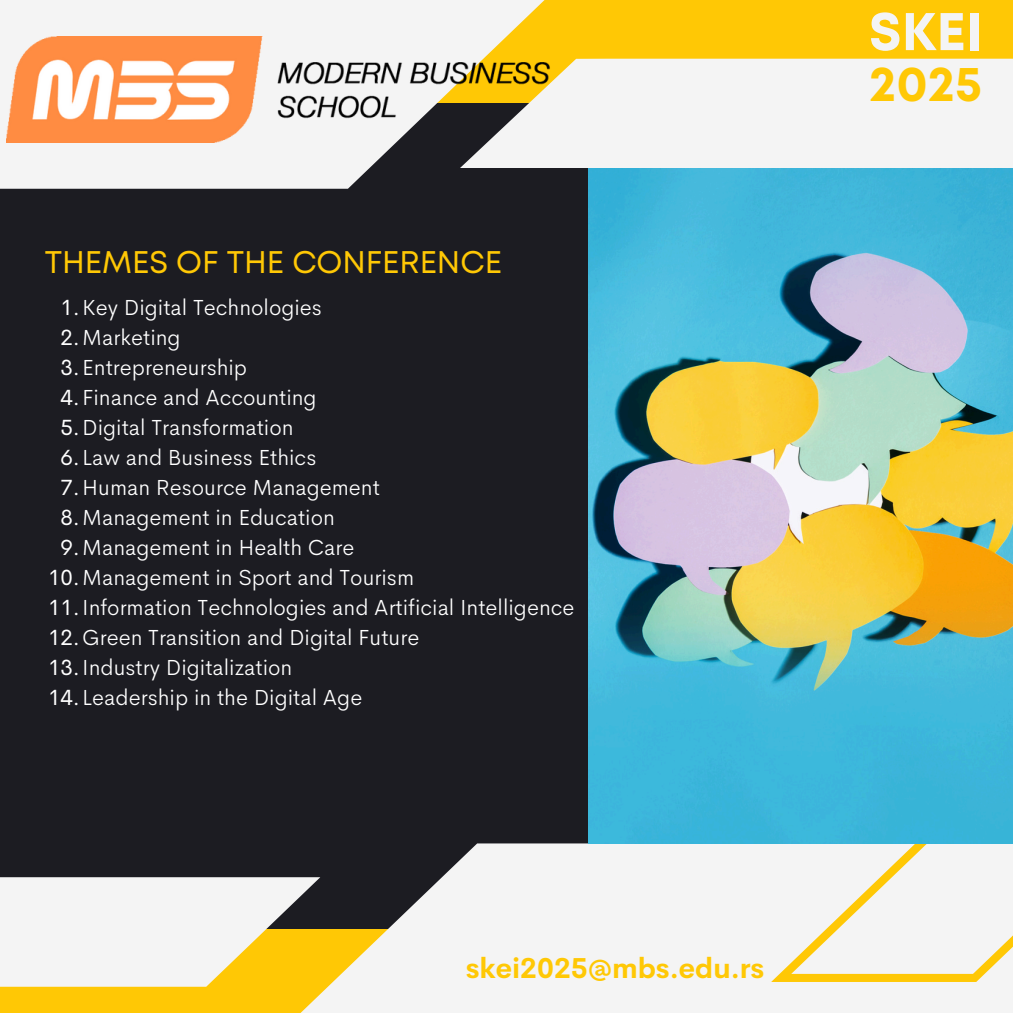
<style>
.page{position:relative;width:1013px;height:1013px;background:#fff}
.page>*{position:absolute;margin:0;border:0;box-sizing:border-box;transform-origin:0 0}
.t1{font:700 52.88px "Mont";color:#f4f4f4}
.t2{font:700 49.5px "Mont";color:#ffc805}
.t3{font:31.25px "Mont";color:#ffc805}
.t4{font:700 28.25px "Cerebri Sans";color:#ffc805}
.t5{font:300 22px "Cerebri Sans";color:#fff}
.s1{font-weight:400}
</style>
<div class="page">
<div style="left:0;top:0;width:1012px;height:1012px;background:#1c1c22"></div>
<div style="left:0;top:0;width:1012px;height:103px;background:#ffc805"></div>
<svg style="left:0;top:0;width:544px;height:189px;background:#d7d5d3"></svg>
<div style="left:0;top:929px;width:1012px;height:83px;background:#ffc805"></div>
<svg style="left:301px;top:843px;width:711px;height:169px;fill:#f4f4f4"></svg>
<svg style="left:0;top:877px;width:320px;height:109px;fill:#f4f4f4"></svg>
<div style="left:460px;top:59px;width:552px;height:109px;background:#f4f4f4"></div>
<svg style="left:771px;top:843px;width:241px;height:138px;background:#f3eeda"></svg>
<img style="left:6px;top:36px;width:573px;height:106px">
<img style="left:588px;top:168px;width:424px;height:675px">
<h1 class="t3" style="left:45px;top:250px;width:458px">THEMES OF THE CONFERENCE</h1>
<p class="t5" style="left:61px;top:292px;width:263px"><span class="s1">1.</span>Key Digital Technologies</p>
<p class="t5" style="left:61px;top:322px;width:122px"><span class="s1">2.</span>Marketing</p>
<h2 class="t5" style="left:61px;top:352px;width:188px"><span class="s1">3.</span>Entrepreneurship</h2>
<p class="t5" style="left:61px;top:382px;width:258px"><span class="s1">4.</span>Finance and Accounting</p>
<p class="t5" style="left:61px;top:412px;width:234px"><span class="s1">5.</span>Digital Transformation</p>
<p class="t5" style="left:61px;top:442px;width:257px"><span class="s1">6.</span>Law and Business Ethics</p>
<p class="t5" style="left:61px;top:472px;width:321px"><span class="s1">7.</span>Human Resource Management</p>
<p class="t5" style="left:61px;top:502px;width:276px"><span class="s1">8.</span>Management in Education</p>
<p class="t5" style="left:61px;top:532px;width:295px"><span class="s1">9.</span>Management in Health Care</p>
<p class="t5" style="left:48px;top:562px;width:367px"><span class="s1">10.</span>Management in Sport and Tourism</p>
<p class="t5" style="left:48px;top:592px;width:528px"><span class="s1">11.</span>Information Technologies and Artificial Intelligence</p>
<p class="t5" style="left:48px;top:622px;width:373px"><span class="s1">12.</span>Green Transition and Digital Future</p>
<p class="t5" style="left:48px;top:652px;width:246px"><span class="s1">13.</span>Industry Digitalization</p>
<p class="t5" style="left:48px;top:682px;width:316px"><span class="s1">14.</span>Leadership in the Digital Age</p>
<p class="t4" style="left:466px;top:950px;width:300px">skei2025@mbs.edu.rs</p>
<p class="t1" style="left:868px;top:12px;width:115px">SKEI</p>
<h1 class="t2" style="left:869px;top:65px;width:114px">2025</h1>
</div>
